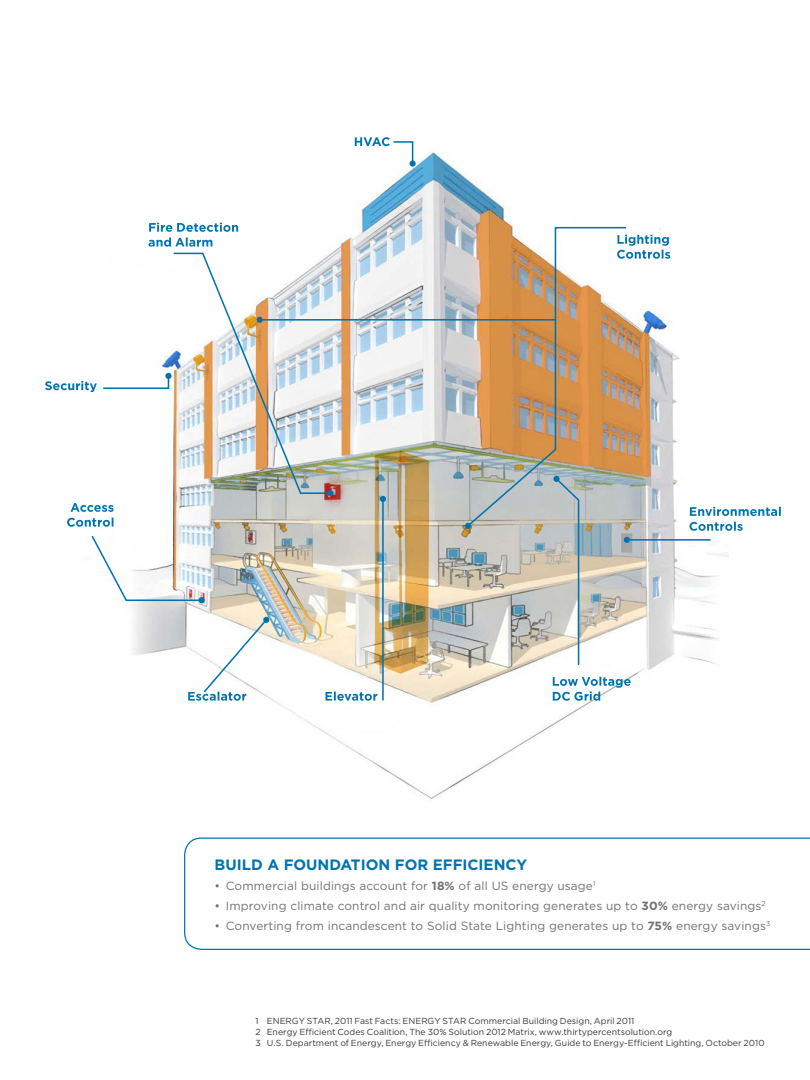
<style>
.page{position:relative;width:810px;height:1080px;background:#fff}
.page>*{position:absolute;margin:0;border:0;box-sizing:border-box;transform-origin:0 0}
.t1{font:700 15px "Gotham";color:#0073ae}
.t2{font:11.88px "Gotham";letter-spacing:.01em;color:#717073}
.t3{font:8.75px/11.2px "Gotham";color:#3c3735}
.s1{font-weight:700}
</style>
<div class="page">
<svg style="left:184px;top:837px;width:626px;height:113px"></svg>
<img style="left:92px;top:137px;width:637px;height:662px">
<svg style="left:149px;top:223px;width:89px;height:24px"></svg>
<svg style="left:326px;top:692px;width:51px;height:9px"></svg>
<svg style="left:553px;top:677px;width:78px;height:24px"></svg>
<svg style="left:690px;top:522px;width:53px;height:9px"></svg>
<svg style="left:690px;top:507px;width:91px;height:9px"></svg>
<svg style="left:628px;top:235px;width:42px;height:24px"></svg>
<svg style="left:67px;top:518px;width:46px;height:9px"></svg>
<svg style="left:70px;top:503px;width:44px;height:9px"></svg>
<svg style="left:45px;top:374px;width:125px;height:18px"></svg>
<div style="left:165px;top:373px;width:7px;height:6px;background:#0073ae;border-radius:50%"></div>
<svg style="left:554px;top:528px;width:26px;height:139px"></svg>
<hr style="left:382px;top:499px;width:2px;height:202px;background:#0073ae">
<svg style="left:380px;top:496px;width:6px;height:6px"></svg>
<hr style="left:260px;top:319px;width:296px;height:2px;background:#0073ae">
<hr style="left:627px;top:539px;width:83px;height:2px;background:#0073ae">
<svg style="left:624px;top:537px;width:6px;height:6px"></svg>
<svg style="left:188px;top:616px;width:82px;height:85px"></svg>
<img style="left:466px;top:226px;width:162px;height:302px">
<svg style="left:465px;top:523px;width:6px;height:6px"></svg>
<img style="left:172px;top:252px;width:160px;height:243px">
<svg style="left:328px;top:490px;width:6px;height:6px"></svg>
<svg style="left:91px;top:534px;width:114px;height:69px"></svg>
<svg style="left:355px;top:137px;width:61px;height:30px"></svg>
<h1 class="t1" style="left:215px;top:854px;width:314px">BUILD A FOUNDATION FOR EFFICIENCY</h1>
<h2 class="t2" style="left:215px;top:878px;width:382px">• Commercial buildings account for <span class="s1">18%</span> of all US energy usage<sup>1</sup></h2>
<h2 class="t2" style="left:215px;top:898px;width:553px">• Improving climate control and air quality monitoring generates up to <span class="s1">30%</span> energy savings<sup>2</sup></h2>
<h2 class="t2" style="left:215px;top:918px;width:557px">• Converting from incandescent to Solid State Lighting generates up to <span class="s1">75%</span> energy savings<sup>3</sup></h2>
<p class="t3" style="left:256px;top:1015px;width:511px">1 ENERGY STAR, 2011 Fast Facts: ENERGY STAR Commercial Building Design, April 2011<br>2 Energy Efficient Codes Coalition, The 30% Solution 2012 Matrix, www.thirtypercentsolution.org<br>3 U.S. Department of Energy, Energy Efficiency &amp; Renewable Energy, Guide to Energy-Efficient Lighting, October 2010</p>
</div>
